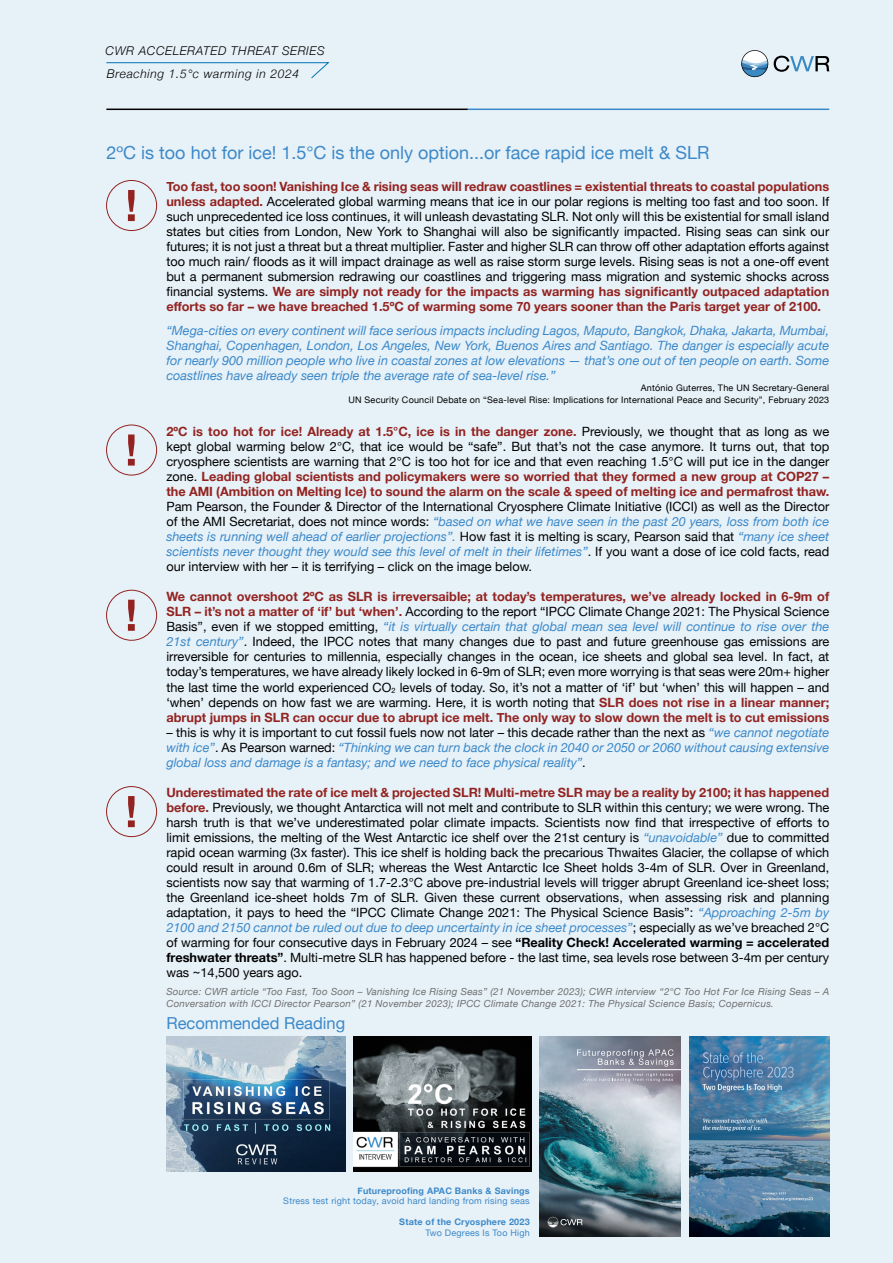
<style>
.page{position:relative;width:893px;height:1263px;background:#e7f1f8}
.page>*{position:absolute;margin:0;border:0;box-sizing:border-box;transform-origin:0 0}
.t1{font:18px "Helvetica Neue";color:#3c89c9}
.t2{font:16.5px "Helvetica Neue";color:#3c89c9}
.t3{font:12.75px/15px "Helvetica Neue";color:#000;text-align:justify}
.t4{font:italic 12.75px/15px "Helvetica Neue";color:#3c89c9;text-align:justify}
.t5{font:italic 300 12.15px/22.8px "Helvetica Neue";letter-spacing:.05em;color:#000}
.t6{font:italic 9.75px/12px "Helvetica Neue";letter-spacing:.025em;color:#706f6f}
.t7{font:9px/12px "Helvetica Neue";letter-spacing:.025em;color:#000;text-align:right}
.t8{font:9px "Helvetica Neue";letter-spacing:.025em;color:#3c89c9}
.t9{font:700 9px "Helvetica Neue";letter-spacing:.025em;color:#3c89c9}
.s1{font-weight:700;color:#932320}
.s2{font-style:italic;color:#3c89c9}
.s3{font-style:normal;color:#000}
.s4{font-weight:700}
</style>
<div class="page">
<svg style="left:741px;top:50px;width:27px;height:27px"></svg>
<svg style="left:774px;top:56px;width:55px;height:16px"></svg>
<hr style="left:106px;top:109px;width:362px;height:1px;background:#000">
<hr style="left:468px;top:109px;width:361px;height:1px;background:#3c89c9">
<div style="left:106px;top:180px;width:51px;height:51px;border:1px solid #932320;border-radius:50%"></div>
<svg style="left:128px;top:190px;width:7px;height:31px"></svg>
<div style="left:106px;top:424px;width:51px;height:51px;border:1px solid #932320;border-radius:50%"></div>
<svg style="left:128px;top:434px;width:7px;height:32px"></svg>
<div style="left:106px;top:590px;width:51px;height:51px;border:1px solid #932320;border-radius:50%"></div>
<svg style="left:128px;top:600px;width:7px;height:31px"></svg>
<div style="left:106px;top:786px;width:51px;height:51px;border:1px solid #932320;border-radius:50%"></div>
<svg style="left:128px;top:796px;width:7px;height:31px"></svg>
<img style="left:167px;top:1037px;width:178px;height:135px">
<img style="left:354px;top:1037px;width:177px;height:135px">
<img style="left:689px;top:1037px;width:140px;height:199px">
<img style="left:539px;top:1037px;width:142px;height:199px">
<svg style="left:106px;top:62px;width:224px;height:17px"></svg>
<p class="t5" style="left:106px;top:38px;width:221px">CWR ACCELERATED THREAT SERIES<br>Breaching 1.5°c warming in 2024</p>
<h1 class="t1" style="left:106px;top:139px;width:604px">2ºC is too hot for ice! 1.5°C is the only option...or face rapid ice melt &amp; SLR</h1>
<p class="t3" style="left:166px;top:180px;width:664px"><span class="s1">Too fast, too soon! Vanishing Ice &amp; rising seas will redraw coastlines = existential threats to coastal populations unless adapted.</span> Accelerated global warming means that ice in our polar regions is melting too fast and too soon. If such unprecedented ice loss continues, it will unleash devastating SLR. Not only will this be existential for small island states but cities from London, New York to Shanghai will also be significantly impacted. Rising seas can sink our futures; it is not just a threat but a threat multiplier. Faster and higher SLR can throw off other adaptation efforts against too much rain/ floods as it will impact drainage as well as raise storm surge levels. Rising seas is not a one-off event but a permanent submersion redrawing our coastlines and triggering mass migration and systemic shocks across financial systems. <span class="s1">We are simply not ready for the impacts as warming has significantly outpaced adaptation efforts so far – we have breached 1.5ºC of warming some 70 years sooner than the Paris target year of 2100.</span></p>
<p class="t4" style="left:166px;top:324px;width:664px">“Mega-cities on every continent will face serious impacts including Lagos, Maputo, Bangkok, Dhaka, Jakarta, Mumbai, Shanghai, Copenhagen, London, Los Angeles, New York, Buenos Aires and Santiago. The danger is especially acute for nearly 900 million people who live in coastal zones at low elevations — that’s one out of ten people on earth. Some coastlines have already seen triple the average rate of sea-level rise.”</p>
<p class="t7" style="left:348px;top:382px;width:482px">António Guterres, The UN Secretary-General<br>UN Security Council Debate on “Sea-level Rise: Implications for International Peace and Security”, February 2023</p>
<p class="t3" style="left:166px;top:424px;width:664px"><span class="s1">2ºC is too hot for ice! Already at 1.5°C, ice is in the danger zone.</span> Previously, we thought that as long as we kept global warming below 2°C, that ice would be “safe”. But that’s not the case anymore. It turns out, that top cryosphere scientists are warning that 2°C is too hot for ice and that even reaching 1.5°C will put ice in the danger zone. <span class="s1">Leading global scientists and policymakers were so worried that they formed a new group at COP27 – the AMI (Ambition on Melting Ice) to sound the alarm on the scale &amp; speed of melting ice and permafrost thaw.</span></p>
<p class="t3" style="left:166px;top:499px;width:664px">Pam Pearson, the Founder &amp; Director of the International Cryosphere Climate Initiative (ICCI) as well as the Director of the AMI Secretariat, does not mince words: <span class="s2">“based on what we have seen in the past 20 years, loss from both ice sheets is running well ahead of earlier projections”.</span> How fast it is melting is scary, Pearson said that <span class="s2">“many ice sheet scientists never thought they would see this level of melt in their lifetimes”</span>. If you want a dose of ice cold facts, read our interview with her – it is terrifying – click on the image below.</p>
<p class="t3" style="left:166px;top:589px;width:664px"><span class="s1">We cannot overshoot 2ºC as SLR is irreversaible; at today’s temperatures, we’ve already locked in 6-9m of SLR – it’s not a matter of ‘if’ but ‘when’.</span> According to the report “IPCC Climate Change 2021: The Physical Science Basis”, even if we stopped emitting, <span class="s2">“it is virtually certain that global mean sea level will continue to rise over the 21st century”</span>. Indeed, the IPCC notes that many changes due to past and future greenhouse gas emissions are irreversible for centuries to millennia, especially changes in the ocean, ice sheets and global sea level. In fact, at today’s temperatures, we have already likely locked in 6-9m of SLR; even more worrying is that seas were 20m+ higher</p>
<p class="t3" style="left:166px;top:681px;width:664px">the last time the world experienced CO<sub>2</sub> levels of today. So, it’s not a matter of ‘if’ but ‘when’ this will happen – and ‘when’ depends on how fast we are warming. Here, it is worth noting that <span class="s1">SLR does not rise in a linear manner; abrupt jumps in SLR can occur due to abrupt ice melt. The only way to slow down the melt is to cut emissions</span></p>
<p class="t4" style="left:166px;top:726px;width:664px"><span class="s3">– this is why it is important to cut fossil fuels now not later – this decade rather than the next as</span> “we cannot negotiate with ice”<span class="s3">. As Pearson warned:</span> “Thinking we can turn back the clock in 2040 or 2050 or 2060 without causing extensive global loss and damage is a fantasy; and we need to face physical reality”<span class="s3">.</span></p>
<p class="t3" style="left:166px;top:786px;width:664px"><span class="s1">Underestimated the rate of ice melt &amp; projected SLR! Multi-metre SLR may be a reality by 2100; it has happened before.</span> Previously, we thought Antarctica will not melt and contribute to SLR within this century; we were wrong. The harsh truth is that we’ve underestimated polar climate impacts. Scientists now find that irrespective of efforts to limit emissions, the melting of the West Antarctic ice shelf over the 21st century is <span class="s2">“unavoidable”</span> due to committed rapid ocean warming (3x faster). This ice shelf is holding back the precarious Thwaites Glacier, the collapse of which could result in around 0.6m of SLR; whereas the West Antarctic Ice Sheet holds 3-4m of SLR. Over in Greenland, scientists now say that warming of 1.7-2.3°C above pre-industrial levels will trigger abrupt Greenland ice-sheet loss; the Greenland ice-sheet holds 7m of SLR. Given these current observations, when assessing risk and planning adaptation, it pays to heed the “IPCC Climate Change 2021: The Physical Science Basis”: <span class="s2">“Approaching 2-5m by 2100 and 2150 cannot be ruled out due to deep uncertainty in ice sheet processes”</span>; especially as we’ve breached 2°C of warming for four consecutive days in February 2024 – see <span class="s4">“Reality Check! Accelerated warming = accelerated freshwater threats”</span>. Multi-metre SLR has happened before - the last time, sea levels rose between 3-4m per century was ~14,500 years ago.</p>
<p class="t6" style="left:166px;top:986px;width:664px">Source: CWR article “Too Fast, Too Soon – Vanishing Ice Rising Seas” (21 November 2023); CWR interview “2°C Too Hot For Ice Rising Seas – A<br>Conversation with ICCI Director Pearson” (21 November 2023); IPCC Climate Change 2021: The Physical Science Basis; Copernicus.</p>
<p class="t2" style="left:166px;top:1011px;width:180px">Recommended Reading</p>
<p class="t9" style="left:357px;top:1184px;width:174px">Futureproofing APAC Banks &amp; Savings</p>
<p class="t8" style="left:283px;top:1195px;width:248px">Stress test right today, avoid hard landing from rising seas</p>
<p class="t9" style="left:399px;top:1215px;width:132px">State of the Cryosphere 2023</p>
<p class="t8" style="left:425px;top:1226px;width:106px">Two Degrees Is Too High</p>
</div>
